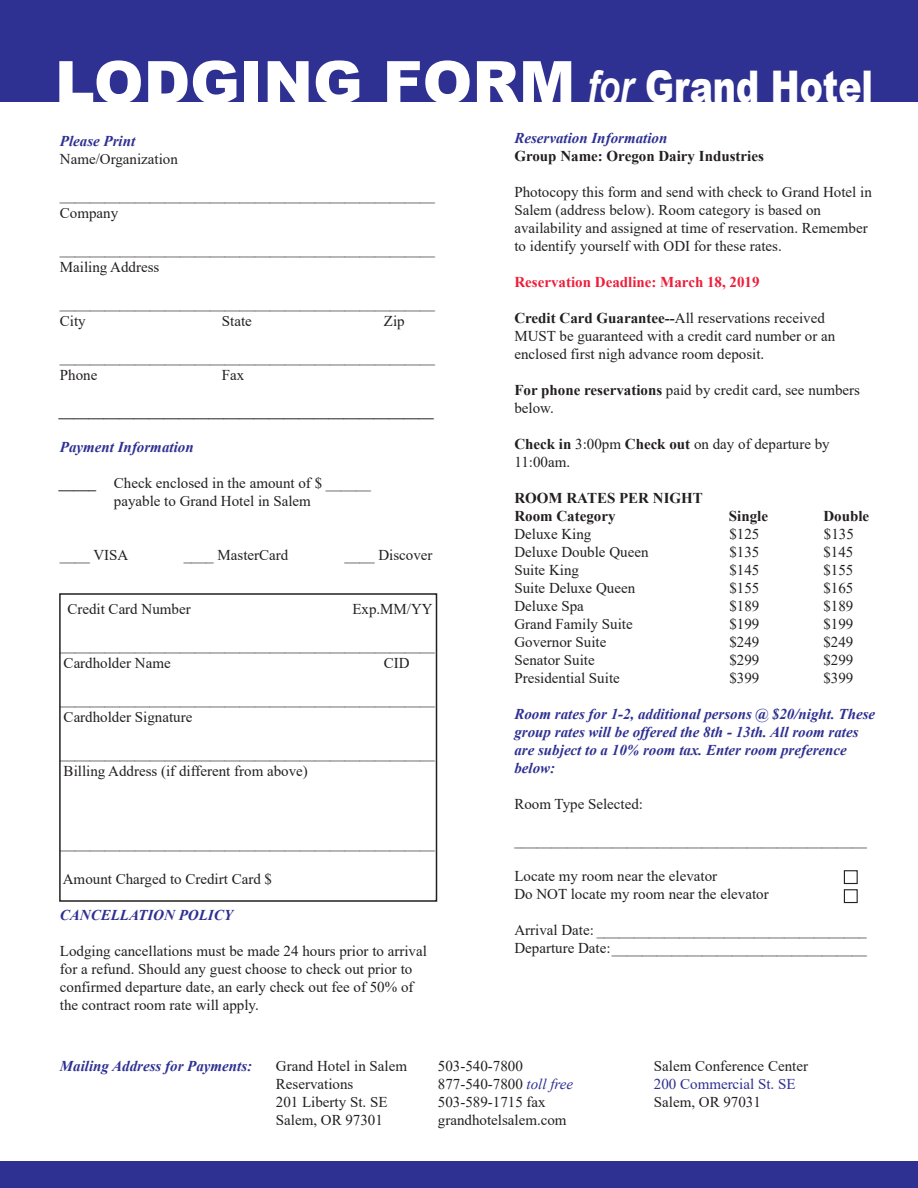
<style>
.page{position:relative;width:918px;height:1188px;background:#fff}
.page>*{position:absolute;margin:0;border:0;box-sizing:border-box;transform-origin:0 0}
.t1{font:900 58.5px "Arial";color:#fff}
.t2{font:15px/18px "Times New Roman";color:#231f20}
.t3{font:italic 700 15px/18px "Times New Roman";color:#2e3092}
.t4{font:700 15px/18px "Times New Roman";color:#231f20}
.t5{font:italic 700 15px "Times New Roman";color:#231f20}
.t6{font:700 15px "Times New Roman";color:#ed1e3a}
.t7{font:15px "Times New Roman";color:#2e3092}
.s1{font-weight:700;font-style:italic;font-size:43.65px}
.s2{font-size:43.65px}
.s3{font-weight:700}
.s4{font-weight:700;font-style:italic}
.s5{font-style:italic;color:#2e3092}
</style>
<div class="page">
<div style="left:0;top:0;width:918px;height:101px;background:#2e3092"></div>
<div style="left:0;top:1162px;width:918px;height:26px;background:#2e3092"></div>
<div style="left:844px;top:870px;width:14px;height:14px;border:1px solid #231f20"></div>
<div style="left:844px;top:889px;width:14px;height:14px;border:1px solid #231f20"></div>
<div style="left:59px;top:593px;width:378px;height:309px;border:2px solid #231f20"></div>
<h1 class="t1" style="left:55px;top:40px;width:820px">LODGING FORM <span class="s1">for</span> <span class="s2">Grand Hotel</span></h1>
<p class="t3" style="left:60px;top:131px;width:77px">Please Print</p>
<p class="t2" style="left:60px;top:149px;width:120px">Name/Organization</p>
<p class="t2" style="left:60px;top:185px;width:377px">__________________________________________________<br>Company</p>
<p class="t2" style="left:60px;top:239px;width:377px">__________________________________________________<br>Mailing Address</p>
<p class="t2" style="left:60px;top:293px;width:377px">__________________________________________________<br>City</p>
<p class="t3" style="left:514px;top:129px;width:154px">Reservation Information</p>
<p class="t4" style="left:514px;top:147px;width:251px">Group Name: Oregon Dairy Industries</p>
<p class="t2" style="left:514px;top:183px;width:359px">Photocopy this form and send with check to Grand Hotel in Salem (address below). Room category is based on availability and assigned at time of reservation. Remember to identify yourself with ODI for these rates.</p>
<p class="t6" style="left:514px;top:271px;width:247px">Reservation Deadline: March 18, 2019</p>
<p class="t2" style="left:514px;top:309px;width:322px"><span class="s3">Credit Card Guarantee--</span>All reservations received<br>MUST be guaranteed with a credit card number or an enclosed first nigh advance room deposit.</p>
<p class="t2" style="left:514px;top:381px;width:347px"><span class="s3">For phone reservations</span> paid by credit card, see numbers below.</p>
<p class="t2" style="left:514px;top:435px;width:317px"><span class="s3">Check in</span> 3:00pm <span class="s3">Check out</span> on day of departure by<br>11:00am.</p>
<p class="t4" style="left:514px;top:489px;width:190px">ROOM RATES PER NIGHT<br>Room Category</p>
<p class="t2" style="left:222px;top:311px;width:31px">State</p>
<p class="t2" style="left:384px;top:311px;width:22px">Zip</p>
<p class="t2" style="left:60px;top:347px;width:377px">__________________________________________________<br>Phone</p>
<p class="t2" style="left:222px;top:365px;width:24px">Fax</p>
<p class="t5" style="left:60px;top:400px;width:377px">__________________________________________________</p>
<p class="t3" style="left:60px;top:437px;width:135px">Payment Information</p>
<p class="t2" style="left:60px;top:473px;width:313px;text-align:center"><span class="s4">_____</span> Check enclosed in the amount of $ ______ payable to Grand Hotel in Salem</p>
<p class="t4" style="left:729px;top:507px;width:41px">Single</p>
<p class="t4" style="left:823px;top:507px;width:47px">Double</p>
<p class="t2" style="left:60px;top:545px;width:70px">____ VISA</p>
<p class="t2" style="left:184px;top:545px;width:106px">____ MasterCard</p>
<p class="t2" style="left:345px;top:545px;width:89px">____ Discover</p>
<p class="t2" style="left:67px;top:599px;width:125px">Credit Card Number</p>
<p class="t2" style="left:352px;top:599px;width:82px">Exp.MM/YY</p>
<p class="t2" style="left:60px;top:635px;width:377px">__________________________________________________<br>Cardholder Name</p>
<p class="t2" style="left:384px;top:653px;width:27px">CID</p>
<p class="t2" style="left:60px;top:689px;width:377px">__________________________________________________<br>Cardholder Signature</p>
<p class="t2" style="left:60px;top:743px;width:377px">__________________________________________________<br>Billing Address (if different from above)</p>
<p class="t2" style="left:60px;top:833px;width:377px">__________________________________________________</p>
<p class="t2" style="left:63px;top:869px;width:211px">Amount Charged to Credirt Card $</p>
<p class="t3" style="left:60px;top:905px;width:174px">CANCELLATION POLICY</p>
<p class="t2" style="left:60px;top:941px;width:369px">Lodging cancellations must be made 24 hours prior to arrival for a refund. Should any guest choose to check out prior to confirmed departure date, an early check out fee of 50% of the contract room rate will apply.</p>
<p class="t2" style="left:514px;top:525px;width:79px">Deluxe King</p>
<p class="t2" style="left:729px;top:525px;width:31px">$125</p>
<p class="t2" style="left:824px;top:525px;width:31px">$135</p>
<p class="t2" style="left:514px;top:543px;width:136px">Deluxe Double Queen</p>
<p class="t2" style="left:729px;top:543px;width:31px">$135</p>
<p class="t2" style="left:823px;top:543px;width:31px">$145</p>
<p class="t2" style="left:514px;top:561px;width:66px">Suite King</p>
<p class="t2" style="left:729px;top:561px;width:31px">$145</p>
<p class="t2" style="left:823px;top:561px;width:31px">$155</p>
<p class="t2" style="left:514px;top:579px;width:122px">Suite Deluxe Queen</p>
<p class="t2" style="left:729px;top:579px;width:31px">$155</p>
<p class="t2" style="left:823px;top:579px;width:31px">$165</p>
<p class="t2" style="left:514px;top:597px;width:71px">Deluxe Spa</p>
<p class="t2" style="left:729px;top:597px;width:31px">$189</p>
<p class="t2" style="left:823px;top:597px;width:31px">$189</p>
<p class="t2" style="left:514px;top:615px;width:120px">Grand Family Suite</p>
<p class="t2" style="left:729px;top:615px;width:31px">$199</p>
<p class="t2" style="left:823px;top:615px;width:31px">$199</p>
<p class="t2" style="left:514px;top:633px;width:94px">Governor Suite</p>
<p class="t2" style="left:729px;top:633px;width:31px">$249</p>
<p class="t2" style="left:823px;top:633px;width:31px">$249</p>
<p class="t2" style="left:514px;top:651px;width:82px">Senator Suite</p>
<p class="t2" style="left:729px;top:651px;width:31px">$299</p>
<p class="t2" style="left:823px;top:651px;width:31px">$299</p>
<p class="t2" style="left:514px;top:669px;width:107px">Presidential Suite</p>
<p class="t2" style="left:729px;top:669px;width:31px">$399</p>
<p class="t2" style="left:823px;top:669px;width:31px">$399</p>
<p class="t3" style="left:514px;top:705px;width:362px">Room rates for 1-2, additional persons @ $20/night. These group rates will be offered the 8th - 13th. All room rates are subject to a 10% room tax. Enter room preference below:</p>
<p class="t2" style="left:514px;top:795px;width:130px">Room Type Selected:</p>
<p class="t2" style="left:514px;top:831px;width:354px">_______________________________________________</p>
<p class="t2" style="left:514px;top:867px;width:256px">Locate my room near the elevator<br>Do NOT locate my room near the elevator</p>
<p class="t2" style="left:514px;top:921px;width:354px">Arrival Date: ____________________________________<br>Departure Date: __________________________________</p>
<p class="t3" style="left:60px;top:1056px;width:194px">Mailing Address for Payments:</p>
<p class="t2" style="left:276px;top:1056px;width:133px">Grand Hotel in Salem</p>
<p class="t2" style="left:438px;top:1056px;width:86px">503-540-7800</p>
<p class="t2" style="left:654px;top:1056px;width:156px">Salem Conference Center</p>
<p class="t2" style="left:276px;top:1074px;width:79px">Reservations</p>
<p class="t2" style="left:438px;top:1074px;width:137px">877-540-7800 <span class="s5">toll free</span></p>
<p class="t7" style="left:654px;top:1073px;width:143px">200 Commercial St. SE</p>
<p class="t2" style="left:276px;top:1092px;width:113px">201 Liberty St. SE</p>
<p class="t2" style="left:438px;top:1092px;width:109px">503-589-1715 fax</p>
<p class="t2" style="left:654px;top:1092px;width:109px">Salem, OR 97031</p>
<p class="t2" style="left:276px;top:1110px;width:109px">Salem, OR 97301</p>
<p class="t2" style="left:438px;top:1110px;width:130px">grandhotelsalem.com</p>
</div>
